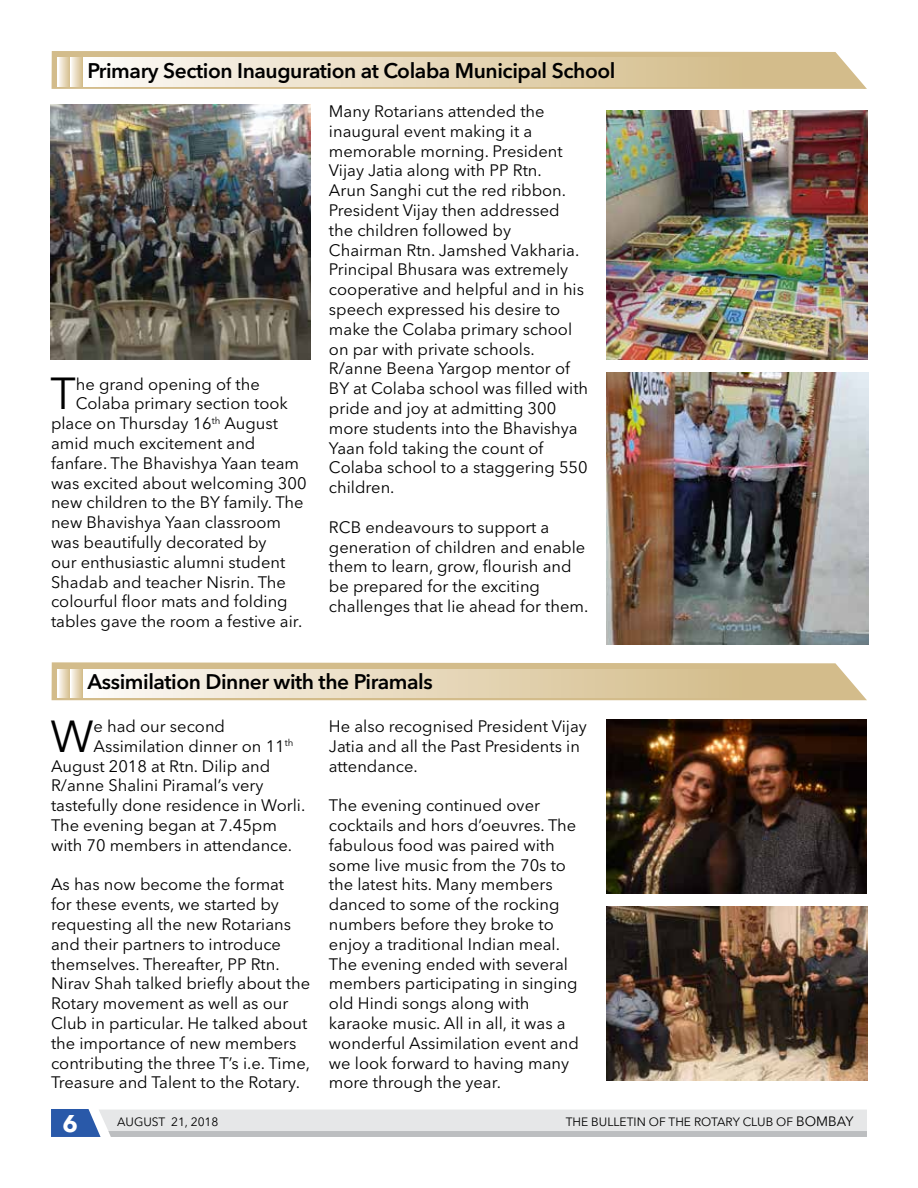
<style>
.page{position:relative;width:918px;height:1188px;background:#fff}
.page>*{position:absolute;margin:0;border:0;box-sizing:border-box;transform-origin:0 0}
.t1{font:44.4px "Avenir Next LT Pro";color:#000}
.t2{font:700 24px "Avenir Next LT Pro";color:#fff}
.t3{font:600 21px "Avenir Next LT Pro";letter-spacing:-.02em;color:#000}
.t4{font:16.5px/19.8px "Avenir Next LT Pro";color:#000}
.t5{font:12px "Avenir Next LT Pro";color:#000}
.s1{font-size:13.5px}
</style>
<div class="page">
<svg style="left:51px;top:1109px;width:816px;height:28px;background:#d4d8dd"></svg>
<svg style="left:51px;top:51px;width:816px;height:38px;background:#d9c59c"></svg>
<svg style="left:51px;top:662px;width:816px;height:39px;background:#dac69d"></svg>
<div style="left:82px;top:58px;width:659px;height:28px;background:linear-gradient(to right,#fdfaf6,#d3bc89)"></div>
<div style="left:82px;top:669px;width:659px;height:29px;background:linear-gradient(to right,#fdfaf6,#d3bc89)"></div>
<svg style="left:58px;top:58px;width:12px;height:28px"></svg>
<svg style="left:58px;top:669px;width:12px;height:29px"></svg>
<svg style="left:70px;top:58px;width:12px;height:28px"></svg>
<svg style="left:70px;top:669px;width:12px;height:29px"></svg>
<img style="left:50px;top:104px;width:260px;height:256px">
<img style="left:607px;top:110px;width:260px;height:250px">
<img style="left:607px;top:373px;width:262px;height:271px">
<img style="left:606px;top:720px;width:261px;height:174px">
<img style="left:606px;top:906px;width:261px;height:174px">
<p class="t3" style="left:87px;top:58px;width:529px">Primary Section Inauguration at Colaba Municipal School</p>
<h1 class="t1" style="left:50px;top:367px;width:27px">T</h1>
<p class="t4" style="left:76px;top:374px;width:185px">he grand opening of the</p>
<p class="t4" style="left:76px;top:394px;width:214px">Colaba primary section took</p>
<p class="t4" style="left:51px;top:413px;width:229px">place on Thursday 16<sup>th</sup> August</p>
<p class="t4" style="left:51px;top:433px;width:206px">amid much excitement and</p>
<p class="t4" style="left:51px;top:453px;width:250px">fanfare. The Bhavishya Yaan team</p>
<p class="t4" style="left:51px;top:473px;width:257px">was excited about welcoming 300</p>
<p class="t4" style="left:51px;top:493px;width:254px">new children to the BY family. The</p>
<p class="t4" style="left:51px;top:512px;width:232px">new Bhavishya Yaan classroom</p>
<p class="t4" style="left:51px;top:532px;width:217px">was beautifully decorated by</p>
<p class="t4" style="left:51px;top:552px;width:236px">our enthusiastic alumni student</p>
<p class="t4" style="left:51px;top:572px;width:236px">Shadab and teacher Nisrin. The</p>
<p class="t4" style="left:51px;top:592px;width:238px">colourful floor mats and folding</p>
<p class="t4" style="left:51px;top:611px;width:253px">tables gave the room a festive air.</p>
<p class="t4" style="left:329px;top:101px;width:261px">Many Rotarians attended the inaugural event making it a memorable morning. President<br>Vijay Jatia along with PP Rtn.<br>Arun Sanghi cut the red ribbon.<br>President Vijay then addressed<br>the children followed by<br>Chairman Rtn. Jamshed Vakharia.<br>Principal Bhusara was extremely cooperative and helpful and in his speech expressed his desire to make the Colaba primary school on par with private schools.<br>R/anne Beena Yargop mentor of<br>BY at Colaba school was filled with pride and joy at admitting 300 more students into the Bhavishya<br>Yaan fold taking the count of<br>Colaba school to a staggering 550 children.</p>
<p class="t4" style="left:329px;top:517px;width:261px">RCB endeavours to support a generation of children and enable them to learn, grow, flourish and be prepared for the exciting challenges that lie ahead for them.</p>
<p class="t3" style="left:87px;top:669px;width:347px">Assimilation Dinner with the Piramals</p>
<h1 class="t1" style="left:50px;top:710px;width:45px">W</h1>
<p class="t4" style="left:94px;top:716px;width:133px">e had our second</p>
<p class="t4" style="left:94px;top:736px;width:201px">Assimilation dinner on 11<sup>th</sup></p>
<p class="t4" style="left:51px;top:756px;width:221px">August 2018 at Rtn. Dilip and</p>
<p class="t4" style="left:51px;top:776px;width:214px">R/anne Shalini Piramal’s very</p>
<p class="t4" style="left:51px;top:796px;width:256px">tastefully done residence in Worli.</p>
<p class="t4" style="left:51px;top:815px;width:228px">The evening began at 7.45pm</p>
<p class="t4" style="left:51px;top:835px;width:243px">with 70 members in attendance.</p>
<p class="t4" style="left:51px;top:875px;width:261px">As has now become the format<br>for these events, we started by requesting all the new Rotarians and their partners to introduce themselves. Thereafter, PP Rtn.<br>Nirav Shah talked briefly about the<br>Rotary movement as well as our<br>Club in particular. He talked about the importance of new members contributing the three T’s i.e. Time,<br>Treasure and Talent to the Rotary.</p>
<p class="t4" style="left:329px;top:716px;width:259px">He also recognised President Vijay<br>Jatia and all the Past Presidents in attendance.</p>
<p class="t4" style="left:329px;top:796px;width:252px">The evening continued over cocktails and hors d’oeuvres. The fabulous food was paired with some live music from the 70s to the latest hits. Many members danced to some of the rocking numbers before they broke to enjoy a traditional Indian meal.<br>The evening ended with several members participating in singing old Hindi songs along with karaoke music. All in all, it was a wonderful Assimilation event and we look forward to having many more through the year.</p>
<h2 class="t2" style="left:63px;top:1109px;width:17px">6</h2>
<p class="t5" style="left:117px;top:1115px;width:103px">AUGUST 21, 2018</p>
<p class="t5" style="left:566px;top:1115px;width:289px">The Bulletin of the Rotary Club of <span class="s1">Bombay</span></p>
</div>
